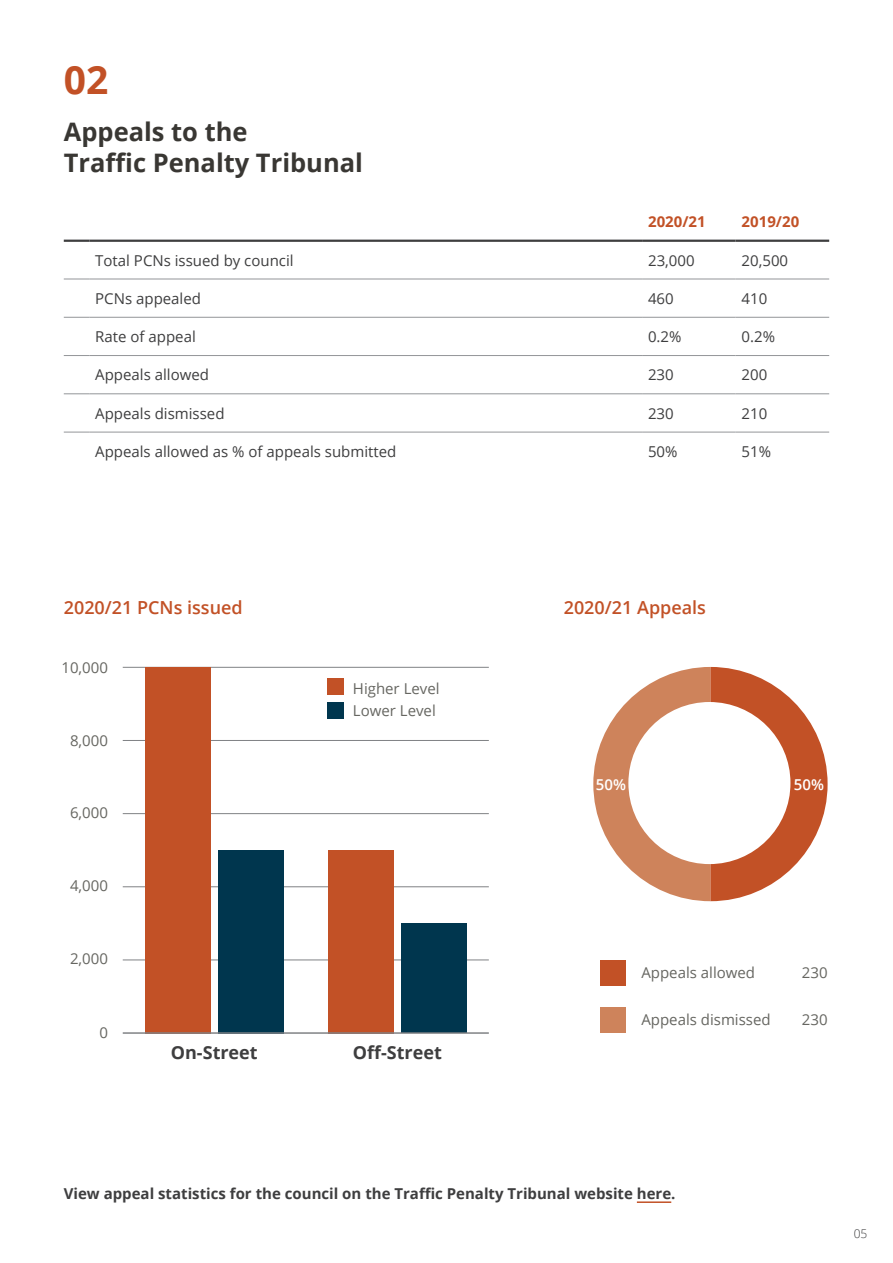
<style>
.page{position:relative;width:893px;height:1263px;background:#fff}
.page>*{position:absolute;margin:0;border:0;box-sizing:border-box;transform-origin:0 0}
.t1{font:700 39px "Open Sans";color:#c25126}
.t2{font:700 25.5px/30.6px "Open Sans";color:#393733}
.t3{font:600 18px "Open Sans";color:#c25126}
.t4{font:700 18px "Open Sans";color:#3e3e3f}
.t5{font:15px "Open Sans";color:#3e3e3f}
.t6{font:15px/22.2px "Open Sans";color:#666661}
.t7{font:700 15px "Open Sans";color:#3e3e3f}
.t8{font:700 15px "Open Sans";color:#c25126}
.t9{font:600 15px "Open Sans";color:#fff}
.t10{font:300 12px "Open Sans";color:#3e3e3f}
</style>
<div class="page">
<svg style="left:64px;top:279px;width:25px;height:1px"></svg>
<hr style="left:89px;top:279px;width:553px;height:1px;background:#939598">
<hr style="left:642px;top:279px;width:94px;height:1px;background:#939598">
<hr style="left:736px;top:279px;width:93px;height:1px;background:#939598">
<hr style="left:64px;top:240px;width:25px;height:2px;background:#3e3e3f">
<hr style="left:89px;top:240px;width:553px;height:2px;background:#3e3e3f">
<hr style="left:642px;top:240px;width:94px;height:2px;background:#3e3e3f">
<hr style="left:736px;top:240px;width:93px;height:2px;background:#3e3e3f">
<svg style="left:64px;top:317px;width:25px;height:1px"></svg>
<hr style="left:89px;top:317px;width:553px;height:1px;background:#939598">
<hr style="left:642px;top:317px;width:94px;height:1px;background:#939598">
<hr style="left:736px;top:317px;width:93px;height:1px;background:#939598">
<svg style="left:64px;top:355px;width:25px;height:1px"></svg>
<hr style="left:89px;top:355px;width:553px;height:1px;background:#939598">
<hr style="left:642px;top:355px;width:94px;height:1px;background:#939598">
<hr style="left:736px;top:355px;width:93px;height:1px;background:#939598">
<svg style="left:64px;top:393px;width:25px;height:1px"></svg>
<hr style="left:89px;top:393px;width:553px;height:1px;background:#939598">
<hr style="left:642px;top:393px;width:94px;height:1px;background:#939598">
<hr style="left:736px;top:393px;width:93px;height:1px;background:#939598">
<svg style="left:64px;top:432px;width:25px;height:1px"></svg>
<hr style="left:89px;top:432px;width:553px;height:1px;background:#939598">
<hr style="left:642px;top:432px;width:94px;height:1px;background:#939598">
<hr style="left:736px;top:432px;width:93px;height:1px;background:#939598">
<svg style="left:593px;top:667px;width:235px;height:234px"></svg>
<div style="left:628px;top:702px;width:162px;height:162px;background:#fff;border-radius:50%"></div>
<hr style="left:123px;top:959px;width:366px;height:1px;background:#808285">
<hr style="left:123px;top:886px;width:366px;height:1px;background:#808285">
<hr style="left:123px;top:813px;width:366px;height:1px;background:#808285">
<hr style="left:123px;top:740px;width:366px;height:1px;background:#808285">
<hr style="left:123px;top:667px;width:366px;height:1px;background:#808285">
<div style="left:401px;top:923px;width:66px;height:110px;background:#00364e"></div>
<div style="left:218px;top:850px;width:66px;height:183px;background:#00364e"></div>
<div style="left:145px;top:667px;width:66px;height:366px;background:#c25126"></div>
<div style="left:328px;top:850px;width:66px;height:183px;background:#c25126"></div>
<hr style="left:123px;top:1032px;width:366px;height:2px;background:#808285">
<div style="left:600px;top:960px;width:25px;height:26px;background:#c25126"></div>
<div style="left:328px;top:679px;width:16px;height:16px;background:#c25126"></div>
<div style="left:328px;top:703px;width:16px;height:16px;background:#00364e"></div>
<div style="left:600px;top:1007px;width:25px;height:25px;background:#ce835b"></div>
<hr style="left:637px;top:1201px;width:34px;height:2px;background:#c25126">
<h1 class="t1" style="left:64px;top:52px;width:46px">02</h1>
<h2 class="t2" style="left:64px;top:116px;width:301px">Appeals to the<br>Traffic Penalty Tribunal</h2>
<p class="t8" style="left:648px;top:211px;width:59px">2020/21</p>
<p class="t8" style="left:742px;top:211px;width:59px">2019/20</p>
<p class="t5" style="left:95px;top:250px;width:200px">Total PCNs issued by council</p>
<p class="t5" style="left:648px;top:250px;width:48px">23,000</p>
<p class="t5" style="left:742px;top:250px;width:48px">20,500</p>
<p class="t5" style="left:95px;top:288px;width:107px">PCNs appealed</p>
<p class="t5" style="left:648px;top:288px;width:27px">460</p>
<p class="t5" style="left:742px;top:288px;width:27px">410</p>
<p class="t5" style="left:95px;top:326px;width:102px">Rate of appeal</p>
<p class="t5" style="left:648px;top:326px;width:35px">0.2%</p>
<p class="t5" style="left:742px;top:326px;width:35px">0.2%</p>
<p class="t5" style="left:95px;top:365px;width:115px">Appeals allowed</p>
<p class="t5" style="left:648px;top:365px;width:27px">230</p>
<p class="t5" style="left:742px;top:365px;width:27px">200</p>
<p class="t5" style="left:95px;top:403px;width:131px">Appeals dismissed</p>
<p class="t5" style="left:648px;top:403px;width:27px">230</p>
<p class="t5" style="left:742px;top:403px;width:27px">210</p>
<p class="t5" style="left:95px;top:441px;width:303px">Appeals allowed as % of appeals submitted</p>
<p class="t5" style="left:648px;top:441px;width:31px">50%</p>
<p class="t5" style="left:741px;top:441px;width:31px">51%</p>
<p class="t3" style="left:64px;top:595px;width:180px">2020/21 PCNs issued</p>
<p class="t3" style="left:564px;top:595px;width:144px">2020/21 Appeals</p>
<p class="t6" style="left:61px;top:656px;width:48px">10,000</p>
<p class="t6" style="left:70px;top:729px;width:39px">8,000</p>
<p class="t6" style="left:70px;top:801px;width:39px">6,000</p>
<p class="t6" style="left:70px;top:874px;width:39px">4,000</p>
<p class="t6" style="left:70px;top:947px;width:39px">2,000</p>
<p class="t6" style="left:99px;top:1021px;width:10px">0</p>
<p class="t6" style="left:353px;top:677px;width:88px">Higher Level<br>Lower Level</p>
<p class="t4" style="left:171px;top:1039px;width:88px">On-Street</p>
<p class="t4" style="left:353px;top:1039px;width:91px">Off-Street</p>
<p class="t9" style="left:596px;top:774px;width:32px">50%</p>
<p class="t9" style="left:794px;top:774px;width:32px">50%</p>
<p class="t6" style="left:641px;top:961px;width:115px">Appeals allowed</p>
<p class="t6" style="left:802px;top:961px;width:27px">230</p>
<p class="t6" style="left:641px;top:1008px;width:131px">Appeals dismissed</p>
<p class="t6" style="left:802px;top:1008px;width:27px">230</p>
<p class="t7" style="left:64px;top:1183px;width:613px">View appeal statistics for the council on the Traffic Penalty Tribunal website here.</p>
<p class="t10" style="left:854px;top:1226px;width:15px">05</p>
</div>
